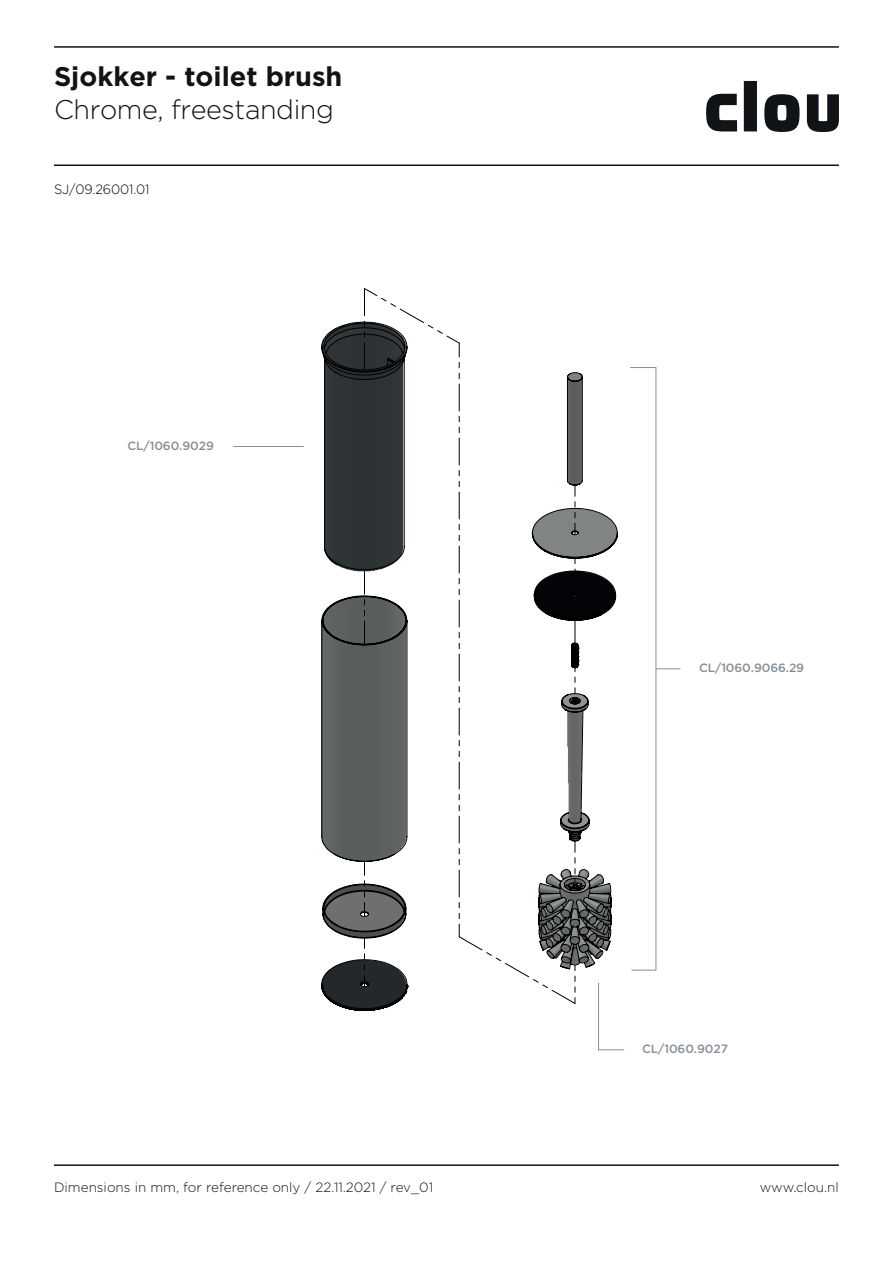
<style>
.page{position:relative;width:893px;height:1263px;background:#fff}
.page>*{position:absolute;margin:0;border:0;box-sizing:border-box;transform-origin:0 0}
.t1{font:700 27px "Gotham";color:#111416}
.t2{font:300 27px "Gotham";letter-spacing:-.015em;color:#111416}
.t3{font:300 13.5px "Gotham";color:#111416}
.t4{font:300 13.5px "Gotham";letter-spacing:-.01em;color:#000;scale:.95 1}
.t5{font:500 12px "Gotham";letter-spacing:-.01em;color:#878f96}
</style>
<div class="page">
<hr style="left:54px;top:1164px;width:785px;height:2px;background:#111416">
<hr style="left:54px;top:164px;width:785px;height:2px;background:#111416">
<svg style="left:706px;top:94px;width:31px;height:37px"></svg>
<svg style="left:744px;top:81px;width:13px;height:50px"></svg>
<svg style="left:764px;top:94px;width:35px;height:38px"></svg>
<svg style="left:807px;top:94px;width:32px;height:38px"></svg>
<hr style="left:54px;top:46px;width:785px;height:2px;background:#111416">
<hr style="left:233px;top:446px;width:71px;height:1px;background:#878f96">
<svg style="left:321px;top:321px;width:297px;height:690px"></svg>
<svg style="left:363px;top:288px;width:220px;height:716px"></svg>
<svg style="left:598px;top:982px;width:27px;height:68px"></svg>
<svg style="left:630px;top:367px;width:50px;height:604px"></svg>
<h1 class="t1" style="left:54px;top:58px;width:290px">Sjokker - toilet brush</h1>
<h1 class="t2" style="left:54px;top:92px;width:281px">Chrome, freestanding</h1>
<p class="t4" style="left:54px;top:180px;width:102px">SJ/09.26001.01</p>
<p class="t5" style="left:128px;top:438px;width:88px">CL/1060.9029</p>
<p class="t5" style="left:699px;top:660px;width:107px">CL/1060.9066.29</p>
<p class="t5" style="left:642px;top:1041px;width:87px">CL/1060.9027</p>
<p class="t3" style="left:54px;top:1179px;width:381px">Dimensions in mm, for reference only / 22.11.2021 / rev_01</p>
<p class="t3" style="left:760px;top:1179px;width:81px">www.clou.nl</p>
</div>
